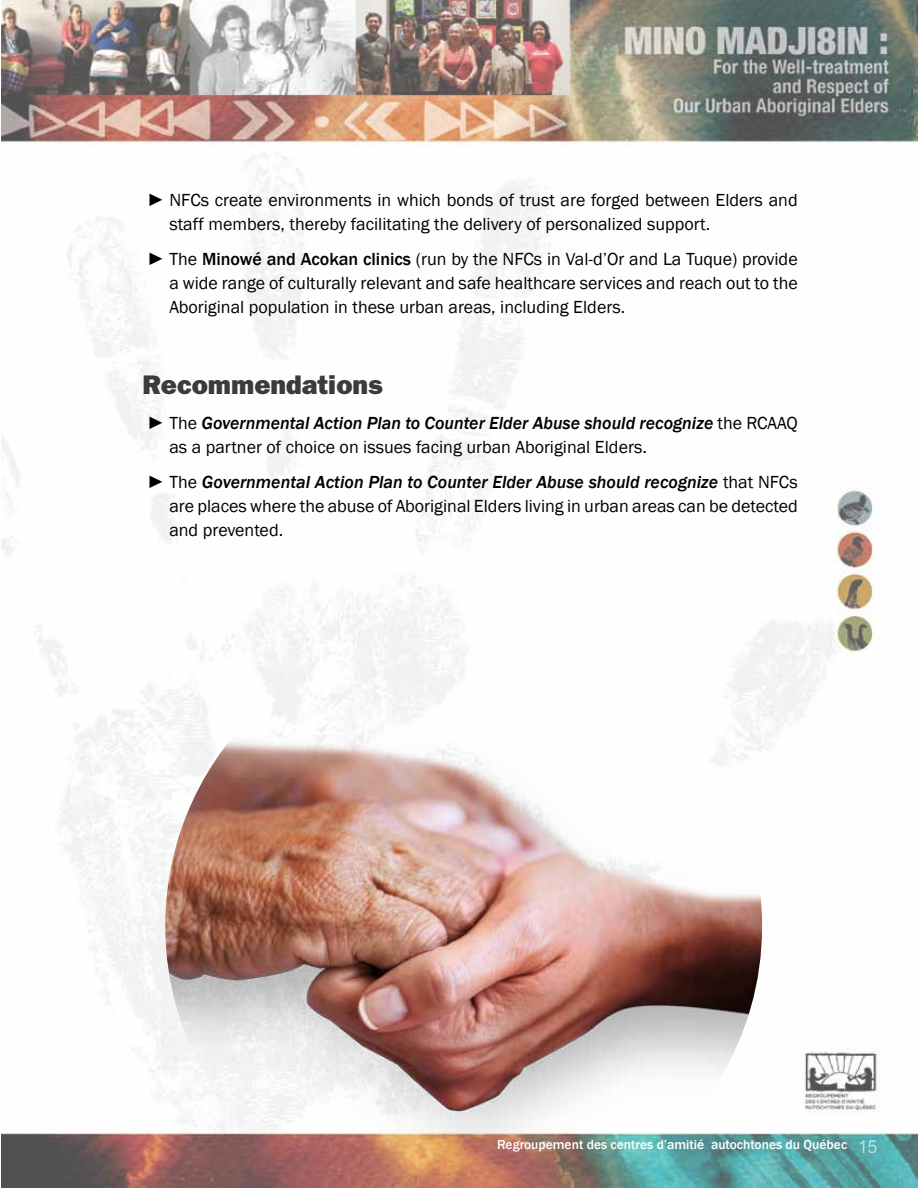
<style>
.page{position:relative;width:918px;height:1188px;background:#fff}
.page>*{position:absolute;margin:0;border:0;box-sizing:border-box;transform-origin:0 0}
.t1{font:800 27px "Franklin Gothic";color:#3b3b3d}
.t2{font:18px/24px "Franklin Gothic";color:#000}
.t3{font:500 13.5px "Franklin Gothic";color:#fff}
.s1{font-weight:500}
.s2{font-weight:500;font-style:italic}
.s3{font-family:"Arial";font-weight:400;font-size:18px}
</style>
<div class="page">
<img style="left:1px;top:0;width:917px;height:1188px">
<img style="left:165px;top:701px;width:597px;height:487px">
<p class="t2" style="left:169px;top:188px;width:630px;text-indent:-22px">► NFCs create environments in which bonds of trust are forged between Elders and staff members, thereby facilitating the delivery of personalized support.</p>
<p class="t2" style="left:169px;top:247px;width:630px;text-align:justify;text-indent:-22px">► The <span class="s1">Minowé and Acokan clinics</span> (run by the NFCs in Val-d’Or and La Tuque) provide a wide range of culturally relevant and safe healthcare services and reach out to the Aboriginal population in these urban areas, including Elders.</p>
<h1 class="t1" style="left:143px;top:369px;width:242px">Recommendations</h1>
<p class="t2" style="left:169px;top:412px;width:630px;text-indent:-22px">► The <span class="s2">Governmental Action Plan to Counter Elder Abuse should recognize</span> the RCAAQ as a partner of choice on issues facing urban Aboriginal Elders.</p>
<p class="t2" style="left:169px;top:470px;width:630px;text-align:justify;text-indent:-22px">► The <span class="s2">Governmental Action Plan to Counter Elder Abuse should recognize</span> that NFCs are places where the abuse of Aboriginal Elders living in urban areas can be detected and prevented.</p>
<p class="t3" style="left:497px;top:1136px;width:382px">Regroupement des centres d’amitié autochtones du Québec <span class="s3">15</span></p>
</div>
